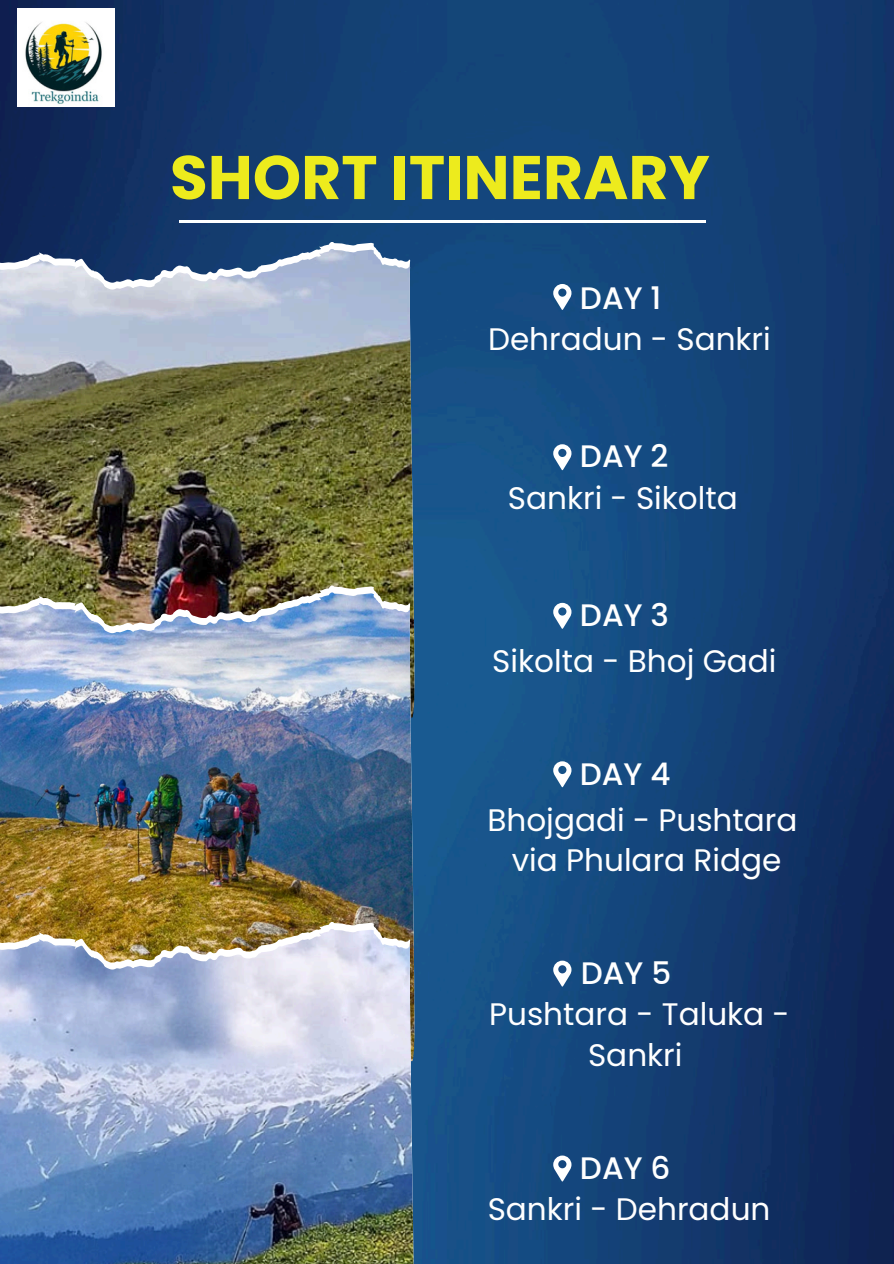
<style>
.page{position:relative;width:894px;height:1264px;background:#fff}
.page>*{position:absolute;margin:0;border:0;box-sizing:border-box;transform-origin:0 0}
.t1{font:700 61.5px "Poppins";color:#edeb1d}
.t2{font:31.05px/40.8px "Poppins";color:#fff;text-align:center}
.t3{font:500 31.05px "Poppins";color:#fff}
</style>
<div class="page">
<img style="left:0;top:0;width:893px;height:1263px">
<hr style="left:179px;top:220px;width:526px;height:2px;background:#fff">
<img style="left:18px;top:9px;width:97px;height:97px">
<img style="left:0;top:249px;width:414px;height:337px">
<img style="left:0;top:592px;width:414px;height:330px">
<img style="left:0;top:922px;width:414px;height:7px">
<img style="left:0;top:929px;width:414px;height:334px">
<svg style="left:553px;top:284px;width:18px;height:26px"></svg>
<svg style="left:553px;top:444px;width:18px;height:27px"></svg>
<svg style="left:553px;top:603px;width:18px;height:26px"></svg>
<svg style="left:553px;top:761px;width:18px;height:26px"></svg>
<svg style="left:553px;top:960px;width:18px;height:27px"></svg>
<svg style="left:553px;top:1155px;width:18px;height:27px"></svg>
<h2 class="t1" style="left:170px;top:134px;width:541px">SHORT ITINERARY</h2>
<p class="t3" style="left:579px;top:276px;width:83px">DAY 1</p>
<p class="t2" style="left:488px;top:319px;width:284px">Dehradun - Sankri</p>
<p class="t3" style="left:579px;top:435px;width:90px">DAY 2</p>
<p class="t2" style="left:507px;top:477px;width:231px">Sankri - Sikolta</p>
<p class="t3" style="left:579px;top:593px;width:91px">DAY 3</p>
<h2 class="t2" style="left:492px;top:640px;width:286px">Sikolta - Bhoj Gadi</h2>
<p class="t3" style="left:579px;top:752px;width:92px">DAY 4</p>
<p class="t2" style="left:487px;top:799px;width:311px">Bhojgadi - Pushtara</p>
<h2 class="t2" style="left:511px;top:840px;width:271px">via Phulara Ridge</h2>
<p class="t3" style="left:580px;top:951px;width:92px">DAY 5</p>
<p class="t2" style="left:489px;top:993px;width:302px">Pushtara - Taluka -<br>Sankri</p>
<h2 class="t3" style="left:579px;top:1145px;width:92px">DAY 6</h2>
<p class="t2" style="left:487px;top:1188px;width:284px">Sankri - Dehradun</p>
</div>
